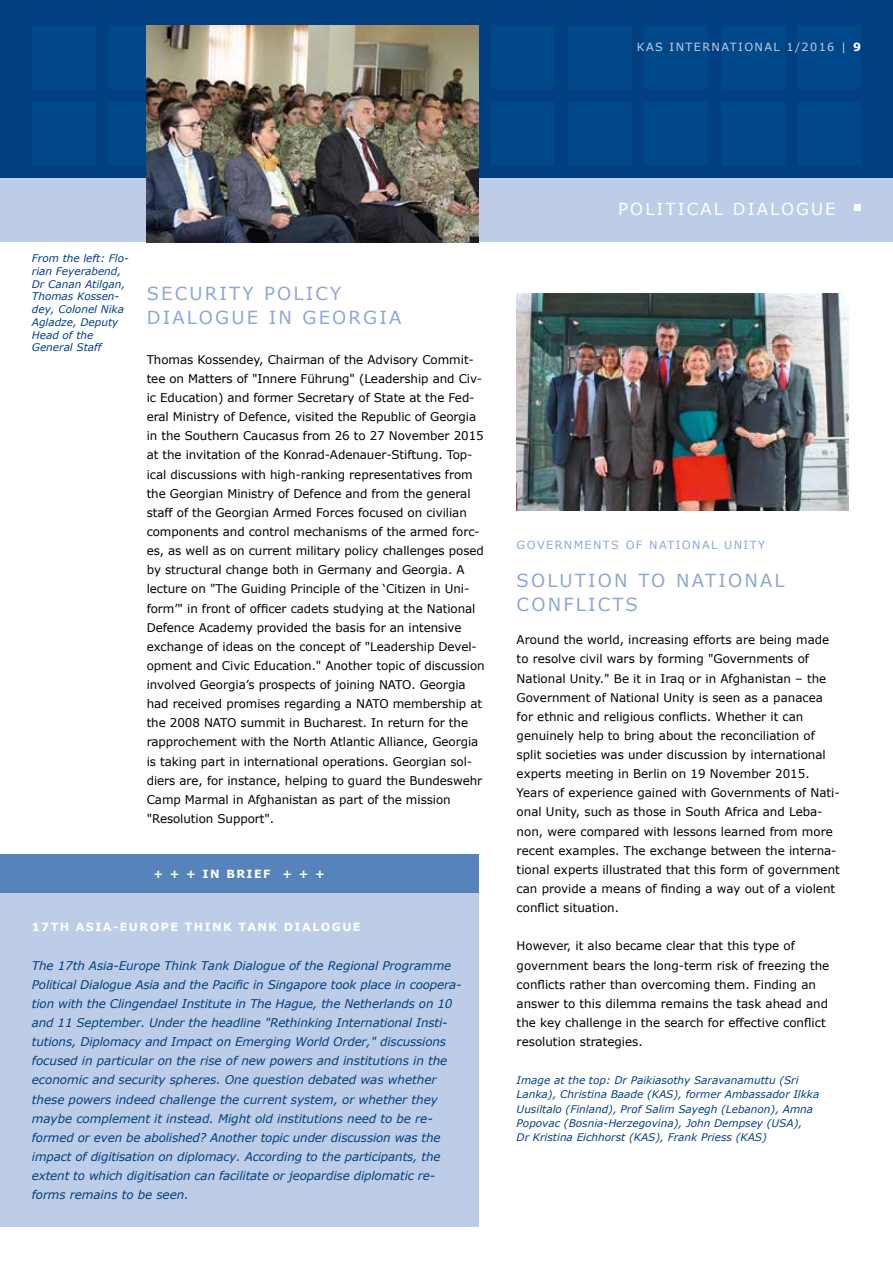
<style>
.page{position:relative;width:893px;height:1263px;background:#fff}
.page>*{position:absolute;margin:0;border:0;box-sizing:border-box;transform-origin:0 0}
.t1{font:18px/24.5px "Verdana";letter-spacing:.12em;color:#8da8d1}
.t2{font:16.5px "Verdana";letter-spacing:.125em;color:#fff}
.t3{font:12px/19.2px "Verdana";letter-spacing:-.005em;color:#000}
.t4{font:italic 12px/19.2px "Verdana";letter-spacing:-.01em;color:#004080}
.t5{font:700 11.25px "Verdana";letter-spacing:.125em;color:#fff}
.t6{font:11.25px "Verdana";letter-spacing:.125em;color:#8da8d1}
.t7{font:11.25px "Verdana";letter-spacing:.125em;color:#bdcde7}
.t8{font:italic 10.5px/12.8px "Verdana";color:#004080}
.s1{font-weight:700;color:#fff}
</style>
<div class="page">
<div style="left:0;top:0;width:893px;height:179px;background:#004080"></div>
<div style="left:0;top:179px;width:893px;height:63px;background:#bdcde7"></div>
<div style="left:32px;top:26px;width:64px;height:63px;background:#00488a"></div>
<div style="left:32px;top:102px;width:64px;height:64px;background:#00488a"></div>
<div style="left:108px;top:26px;width:64px;height:63px;background:#00488a"></div>
<div style="left:108px;top:102px;width:64px;height:64px;background:#00488a"></div>
<div style="left:491px;top:26px;width:64px;height:63px;background:#00488a"></div>
<div style="left:491px;top:102px;width:64px;height:64px;background:#00488a"></div>
<div style="left:568px;top:26px;width:63px;height:63px;background:#00488a"></div>
<div style="left:568px;top:102px;width:63px;height:64px;background:#00488a"></div>
<div style="left:644px;top:26px;width:64px;height:63px;background:#00488a"></div>
<div style="left:644px;top:102px;width:64px;height:64px;background:#00488a"></div>
<div style="left:721px;top:26px;width:63px;height:63px;background:#00488a"></div>
<div style="left:721px;top:102px;width:63px;height:64px;background:#00488a"></div>
<div style="left:797px;top:26px;width:64px;height:63px;background:#00488a"></div>
<div style="left:797px;top:102px;width:64px;height:64px;background:#00488a"></div>
<div style="left:854px;top:204px;width:7px;height:7px;background:#fff"></div>
<img style="left:147px;top:26px;width:331px;height:216px">
<img style="left:517px;top:293px;width:331px;height:217px">
<div style="left:0;top:861px;width:478px;height:366px;background:#bdcde7"></div>
<div style="left:0;top:855px;width:478px;height:38px;background:#5684ba"></div>
<p class="t7" style="left:637px;top:40px;width:226px">KAS INTERNATIONAL 1/2016 | <span class="s1">9</span></p>
<p class="t8" style="left:32px;top:252px;width:99px">From the left: Flo&shy;rian Feyerabend,<br>Dr Canan Atilgan,<br>Thomas Kossen&shy;dey, Colonel Nika<br>Agladze, Deputy<br>Head of the<br>General Staff</p>
<h1 class="t1" style="left:147px;top:280px;width:256px">SECURITY POLICY<br>DIALOGUE IN GEORGIA</h1>
<p class="t3" style="left:147px;top:349px;width:339px">Thomas Kossendey, Chairman of the Advisory Commit&shy;tee on Matters of "Innere Führung" (Leadership and Civ&shy;ic Education) and former Secretary of State at the Fed&shy;eral Ministry of Defence, visited the Republic of Georgia in the Southern Caucasus from 26 to 27 November 2015 at the invitation of the Konrad-Adenauer-Stiftung. Top&shy;ical discussions with high-ranking representatives from the Georgian Ministry of Defence and from the general staff of the Georgian Armed Forces focused on civilian components and control mechanisms of the armed forc&shy;es, as well as on current military policy challenges posed by structural change both in Germany and Georgia. A lecture on "The Guiding Principle of the ‘Citizen in Uni&shy;form’" in front of officer cadets studying at the National Defence Academy provided the basis for an intensive exchange of ideas on the concept of "Leadership Devel&shy;opment and Civic Education." Another topic of discussion involved Georgia’s prospects of joining NATO. Georgia had received promises regarding a NATO membership at the 2008 NATO summit in Bucharest. In return for the rapprochement with the North Atlantic Alliance, Georgia is taking part in international operations. Georgian sol&shy;diers are, for instance, helping to guard the Bundeswehr Camp Marmal in Afghanistan as part of the mission "Resolution Support".</p>
<p class="t5" style="left:153px;top:867px;width:173px">+ + + IN BRIEF + + +</p>
<p class="t5" style="left:32px;top:920px;width:330px">17TH ASIA-EUROPE THINK TANK DIALOGUE</p>
<p class="t4" style="left:32px;top:955px;width:431px">The 17th Asia-Europe Think Tank Dialogue of the Regional Programme Political Dialogue Asia and the Pacific in Singapore took place in coopera&shy;tion with the Clingendael Institute in The Hague, the Netherlands on 10 and 11 September. Under the headline "Rethinking International Insti&shy;tutions, Diplomacy and Impact on Emerging World Order," discussions focused in particular on the rise of new powers and institutions in the economic and security spheres. One question debated was whether these powers indeed challenge the current system, or whether they maybe complement it instead. Might old institutions need to be re&shy;formed or even be abolished? Another topic under discussion was the impact of digitisation on diplomacy. According to the participants, the extent to which digitisation can facilitate or jeopardise diplomatic re&shy;forms remains to be seen.</p>
<h2 class="t2" style="left:618px;top:198px;width:219px">POLITICAL DIALOGUE</h2>
<p class="t6" style="left:517px;top:537px;width:250px">GOVERNMENTS OF NATIONAL UNITY</p>
<h1 class="t1" style="left:517px;top:567px;width:269px">SOLUTION TO NATIONAL<br>CONFLICTS</h1>
<p class="t3" style="left:517px;top:630px;width:325px">Around the world, increasing efforts are being made to resolve civil wars by forming "Governments of National Unity." Be it in Iraq or in Afghanistan – the Government of National Unity is seen as a panacea for ethnic and religious conflicts. Whether it can genuinely help to bring about the reconciliation of split societies was under discussion by international experts meeting in Berlin on 19 November 2015.<br>Years of experience gained with Governments of Nati&shy;onal Unity, such as those in South Africa and Leba&shy;non, were compared with lessons learned from more recent examples. The exchange between the interna&shy;tional experts illustrated that this form of government can provide a means of finding a way out of a violent conflict situation.</p>
<p class="t3" style="left:517px;top:936px;width:314px">However, it also became clear that this type of government bears the long-term risk of freezing the conflicts rather than overcoming them. Finding an answer to this dilemma remains the task ahead and the key challenge in the search for effective conflict resolution strategies.</p>
<p class="t8" style="left:517px;top:1072px;width:304px;line-height:14.4px">Image at the top: Dr Paikiasothy Saravanamuttu (Sri Lanka), Christina Baade (KAS), former Ambassador Ilkka Uusiltalo (Finland), Prof Salim Sayegh (Lebanon), Amna Popovac (Bosnia-Herzegovina), John Dempsey (USA),<br>Dr Kristina Eichhorst (KAS), Frank Priess (KAS)</p>
</div>
